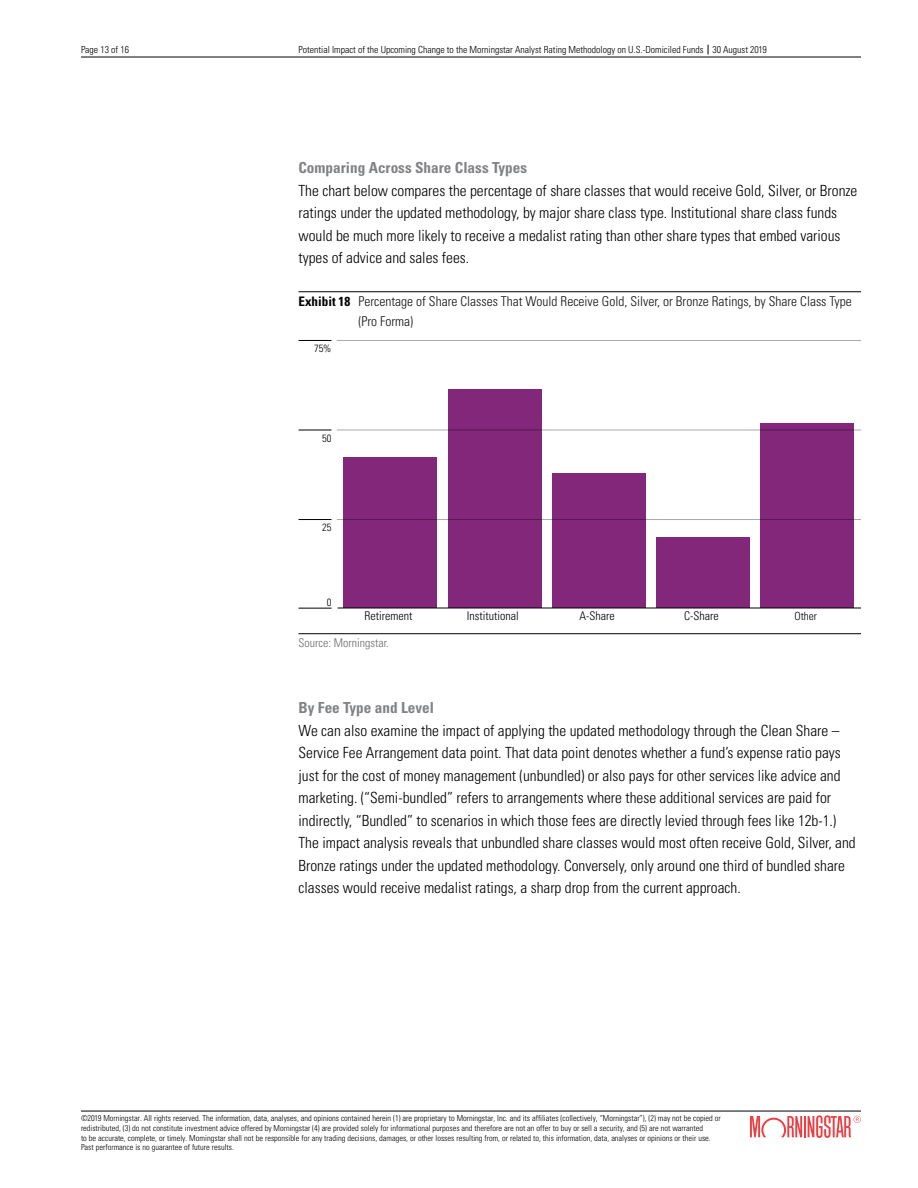
<style>
.page{position:relative;width:918px;height:1188px;background:#fff}
.page>*{position:absolute;margin:0;border:0;box-sizing:border-box;transform-origin:0 0}
.t1{font:300 condensed 15.3px/22.5px "Univers";color:#000}
.t2{font:700 condensed 15.15px "Univers";color:#808285}
.t3{font:300 condensed 13.5px/19.5px "Univers";color:#141413}
.t4{font:300 condensed 12px "Univers";color:#000}
.t5{font:300 condensed 12px "Univers";color:#6d6e71}
.t6{font:300 condensed 11.25px "Univers";color:#000}
.t7{font:300 condensed 10.5px "Univers";color:#000}
.t8{font:300 condensed 9.75px "Univers";color:#000}
.t9{font:300 condensed 8.25px/9.8px "Univers";color:#000}
.s1{color:#fff}
.s2{font-weight:700;font-size:13.2px;color:#000}
</style>
<div class="page">
<hr style="left:81px;top:57px;width:780px;height:1px;background:#000">
<hr style="left:81px;top:1111px;width:780px;height:1px;background:#000">
<hr style="left:804px;top:1116px;width:2px;height:21px;background:#ef3e42">
<svg style="left:750px;top:1116px;width:52px;height:21px"></svg>
<svg style="left:808px;top:1115px;width:53px;height:23px"></svg>
<hr style="left:298px;top:633px;width:563px;height:1px;background:#000">
<hr style="left:298px;top:291px;width:563px;height:1px;background:#000">
<hr style="left:298px;top:608px;width:34px;height:1px;background:#000">
<hr style="left:298px;top:340px;width:34px;height:1px;background:#000">
<hr style="left:337px;top:340px;width:524px;height:1px;background:#a7a9ac">
<hr style="left:298px;top:519px;width:34px;height:1px;background:#000">
<hr style="left:337px;top:519px;width:524px;height:1px;background:#a7a9ac">
<hr style="left:298px;top:430px;width:34px;height:1px;background:#000">
<hr style="left:337px;top:430px;width:524px;height:1px;background:#a7a9ac">
<hr style="left:338px;top:608px;width:523px;height:1px;background:#000">
<div style="left:760px;top:423px;width:94px;height:185px;background:#83277a"></div>
<div style="left:656px;top:537px;width:94px;height:71px;background:#83277a"></div>
<div style="left:552px;top:474px;width:94px;height:134px;background:#83277a"></div>
<div style="left:448px;top:390px;width:94px;height:218px;background:#83277a"></div>
<div style="left:344px;top:457px;width:93px;height:151px;background:#83277a"></div>
<p class="t8" style="left:81px;top:43px;width:50px">Page 13 of 16</p>
<p class="t8" style="left:298px;top:43px;width:470px">Potential Impact of the Upcoming Change to the Morningstar Analyst Rating Methodology on U.S.-Domiciled Funds 30 August 2019</p>
<p class="t2" style="left:284px;top:159px;width:245px"><span class="s1">✓</span> Comparing Across Share Class Types</p>
<p class="t1" style="left:284px;top:179px;width:575px"><span class="s1">✓</span> The chart below compares the percentage of share classes that would receive Gold, Silver, or Bronze</p>
<p class="t1" style="left:298px;top:201px;width:544px;text-indent:-15px"><span class="s1">✓</span> ratings under the updated methodology, by major share class type. Institutional share class funds would be much more likely to receive a medalist rating than other share types that embed various types of advice and sales fees.</p>
<p class="t3" style="left:358px;top:292px;width:495px;text-indent:-60px"><span class="s2">Exhibit 18</span> Percentage of Share Classes That Would Receive Gold, Silver, or Bronze Ratings, by Share Class Type (Pro Forma)</p>
<p class="t7" style="left:314px;top:342px;width:19px">75%</p>
<p class="t7" style="left:322px;top:432px;width:11px">50</p>
<p class="t7" style="left:322px;top:521px;width:11px">25</p>
<p class="t7" style="left:327px;top:596px;width:6px">0</p>
<p class="t4" style="left:365px;top:609px;width:49px">Retirement</p>
<p class="t4" style="left:467px;top:609px;width:53px">Institutional</p>
<p class="t4" style="left:580px;top:609px;width:37px">A-Share</p>
<p class="t4" style="left:684px;top:609px;width:36px">C-Share</p>
<p class="t6" style="left:795px;top:610px;width:24px">Other</p>
<p class="t5" style="left:298px;top:636px;width:92px">Source: Morningstar.</p>
<p class="t2" style="left:298px;top:699px;width:137px">By Fee Type and Level</p>
<p class="t1" style="left:298px;top:719px;width:559px">We can also examine the impact of applying the updated methodology through the Clean Share – Service Fee Arrangement data point. That data point denotes whether a fund’s expense ratio pays just for the cost of money management (unbundled) or also pays for other services like advice and marketing. (“Semi-bundled” refers to arrangements where these additional services are paid for indirectly, “Bundled” to scenarios in which those fees are directly levied through fees like 12b-1.)<br>The impact analysis reveals that unbundled share classes would most often receive Gold, Silver, and Bronze ratings under the updated methodology. Conversely, only around one third of bundled share classes would receive medalist ratings, a sharp drop from the current approach.</p>
<p class="t9" style="left:81px;top:1113px;width:641px">©2019 Morningstar. All rights reserved. The information, data, analyses, and opinions contained herein (1) are proprietary to Morningstar, Inc. and its affiliates (collectively, “Morningstar”), (2) may not be copied or redistributed, (3) do not constitute investment advice offered by Morningstar (4) are provided solely for informational purposes and therefore are not an offer to buy or sell a security, and (5) are not warranted<br>to be accurate, complete, or timely. Morningstar shall not be responsible for any trading decisions, damages, or other losses resulting from, or related to, this information, data, analyses or opinions or their use.<br>Past performance is no guarantee of future results.</p>
</div>
